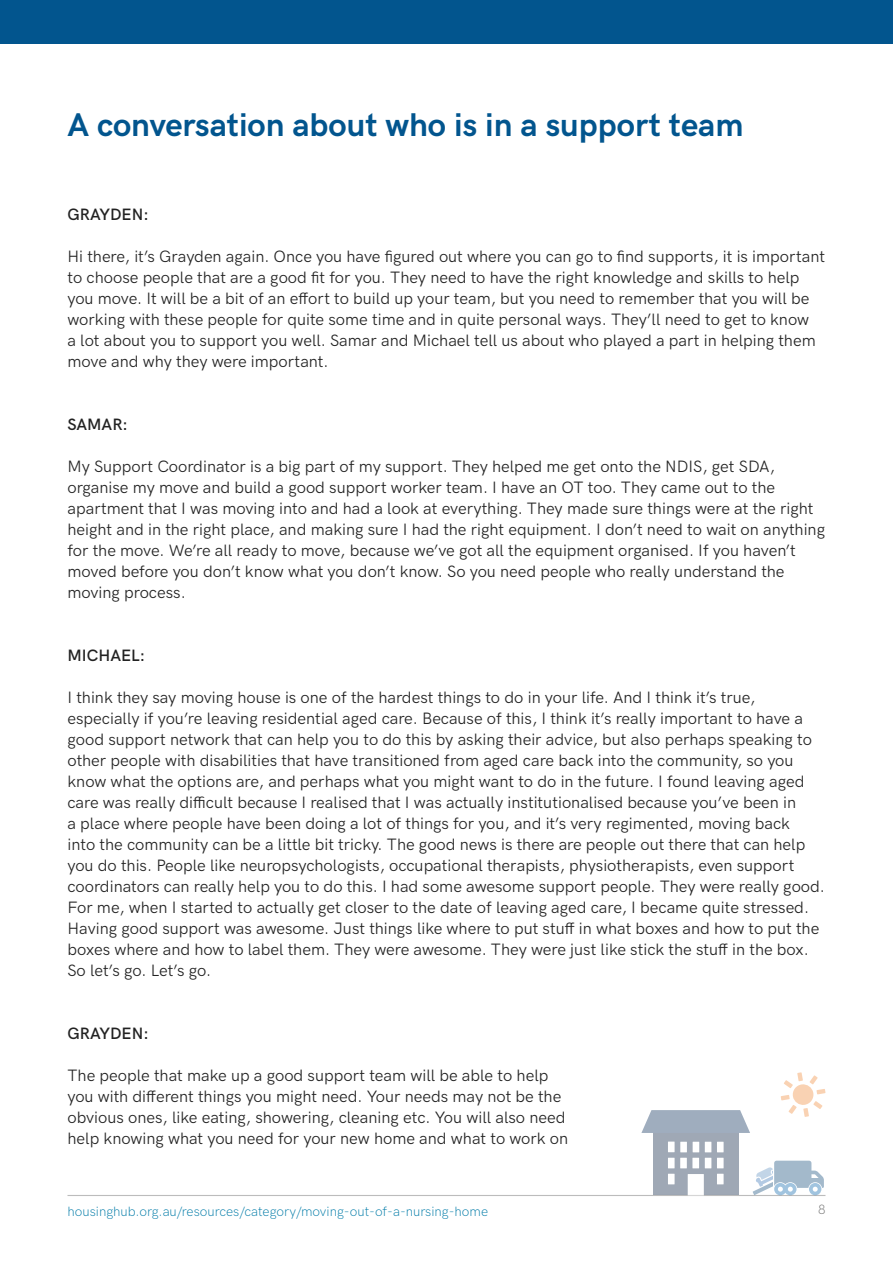
<style>
.page{position:relative;width:893px;height:1263px;background:#fff}
.page>*{position:absolute;margin:0;border:0;box-sizing:border-box;transform-origin:0 0}
.t1{font:700 33px "HK Grotesk";color:#02558e}
.t2{font:16.5px/21px "HK Grotesk";color:#222}
.t3{font:600 16.5px "HK Grotesk";color:#222}
.t4{font:13.5px "HK Grotesk Light Legacy";color:#007ba8}
.t5{font:13.5px "HK Grotesk Light Legacy";color:#707070}
</style>
<div class="page">
<div style="left:0;top:0;width:893px;height:43px;background:#02558e"></div>
<hr style="left:68px;top:1195px;width:757px;height:1px;background:#bcbcbc">
<div style="left:653px;top:1131px;width:85px;height:64px;background:#9fa8b5"></div>
<div style="left:668px;top:1174px;width:7px;height:10px;background:#fff"></div>
<div style="left:717px;top:1158px;width:7px;height:10px;background:#fff"></div>
<div style="left:705px;top:1158px;width:6px;height:10px;background:#fff"></div>
<div style="left:692px;top:1158px;width:7px;height:10px;background:#fff"></div>
<div style="left:680px;top:1158px;width:7px;height:10px;background:#fff"></div>
<div style="left:668px;top:1158px;width:7px;height:10px;background:#fff"></div>
<div style="left:717px;top:1142px;width:7px;height:10px;background:#fff"></div>
<div style="left:705px;top:1142px;width:6px;height:10px;background:#fff"></div>
<div style="left:693px;top:1142px;width:6px;height:10px;background:#fff"></div>
<div style="left:680px;top:1142px;width:7px;height:10px;background:#fff"></div>
<div style="left:668px;top:1141px;width:7px;height:11px;background:#fff"></div>
<svg style="left:688px;top:1174px;width:16px;height:22px"></svg>
<div style="left:717px;top:1174px;width:7px;height:10px;background:#fff"></div>
<svg style="left:641px;top:1110px;width:109px;height:23px"></svg>
<svg style="left:753px;top:1161px;width:71px;height:34px"></svg>
<svg style="left:781px;top:1072px;width:44px;height:45px"></svg>
<h2 class="t1" style="left:68px;top:100px;width:677px">A conversation about who is in a support team</h2>
<h3 class="t3" style="left:68px;top:202px;width:83px">GRAYDEN:</h3>
<p class="t2" style="left:68px;top:244px;width:759px">Hi there, it’s Grayden again. Once you have figured out where you can go to find supports, it is important to choose people that are a good fit for you. They need to have the right knowledge and skills to help you move. It will be a bit of an effort to build up your team, but you need to remember that you will be working with these people for quite some time and in quite personal ways. They’ll need to get to know<br>a lot about you to support you well. Samar and Michael tell us about who played a part in helping them move and why they were important.</p>
<h3 class="t3" style="left:68px;top:412px;width:62px">SAMAR:</h3>
<p class="t2" style="left:68px;top:454px;width:759px">My Support Coordinator is a big part of my support. They helped me get onto the NDIS, get SDA, organise my move and build a good support worker team. I have an OT too. They came out to the apartment that I was moving into and had a look at everything. They made sure things were at the right height and in the right place, and making sure I had the right equipment. I don’t need to wait on anything for the move. We’re all ready to move, because we’ve got all the equipment organised. If you haven’t moved before you don’t know what you don’t know. So you need people who really understand the moving process.</p>
<h3 class="t3" style="left:68px;top:643px;width:79px">MICHAEL:</h3>
<p class="t2" style="left:68px;top:685px;width:759px">I think they say moving house is one of the hardest things to do in your life. And I think it’s true, especially if you’re leaving residential aged care. Because of this, I think it’s really important to have a good support network that can help you to do this by asking their advice, but also perhaps speaking to other people with disabilities that have transitioned from aged care back into the community, so you know what the options are, and perhaps what you might want to do in the future. I found leaving aged care was really difficult because I realised that I was actually institutionalised because you’ve been in<br>a place where people have been doing a lot of things for you, and it’s very regimented, moving back<br>into the community can be a little bit tricky. The good news is there are people out there that can help you do this. People like neuropsychologists, occupational therapists, physiotherapists, even support coordinators can really help you to do this. I had some awesome support people. They were really good.<br>For me, when I started to actually get closer to the date of leaving aged care, I became quite stressed.<br>Having good support was awesome. Just things like where to put stuff in what boxes and how to put the boxes where and how to label them. They were awesome. They were just like stick the stuff in the box.<br>So let’s go. Let’s go.</p>
<h3 class="t3" style="left:68px;top:1021px;width:83px">GRAYDEN:</h3>
<p class="t2" style="left:68px;top:1063px;width:502px">The people that make up a good support team will be able to help you with different things you might need. Your needs may not be the obvious ones, like eating, showering, cleaning etc. You will also need help knowing what you need for your new home and what to work on</p>
<p class="t4" style="left:68px;top:1201px;width:422px">housinghub.org.au/resources/category/moving-out-of-a-nursing-home</p>
<p class="t5" style="left:818px;top:1199px;width:9px">8</p>
</div>
